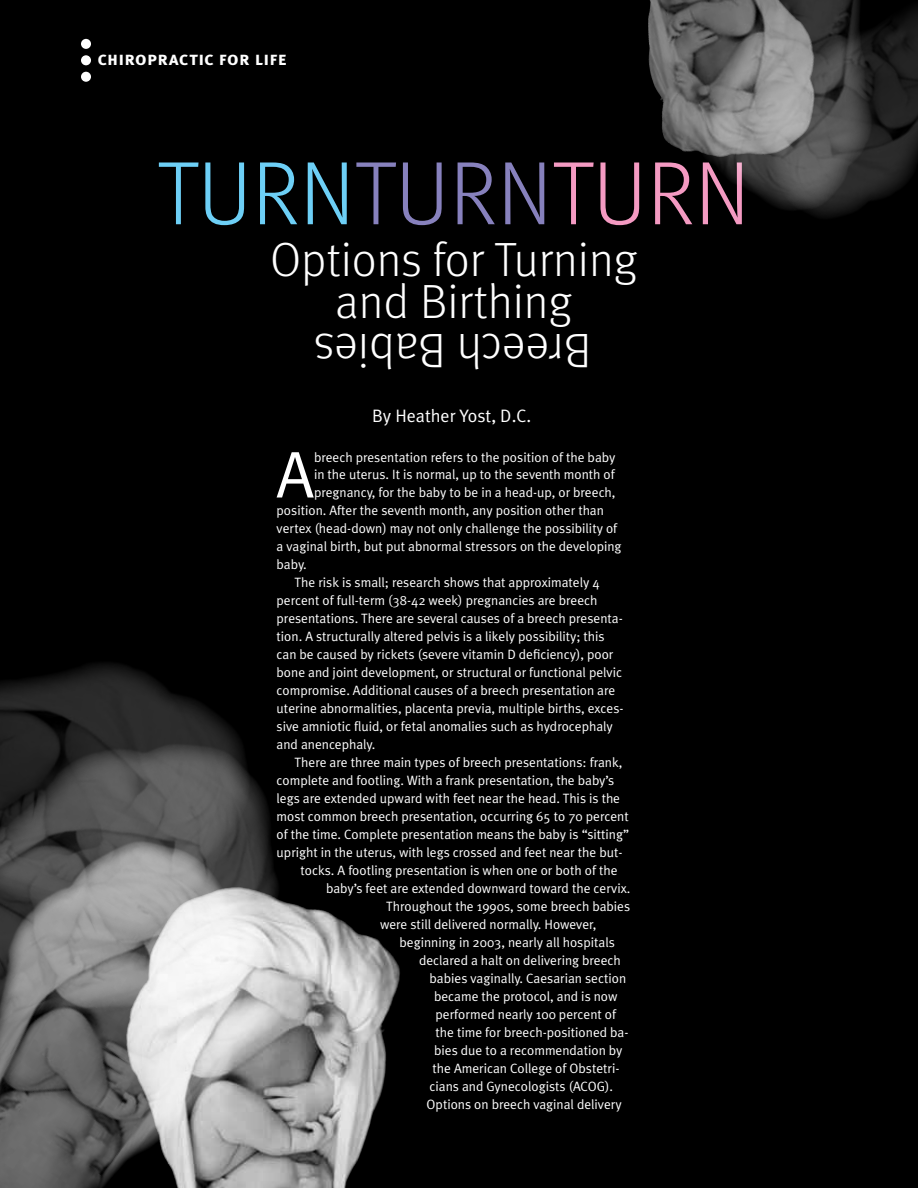
<style>
.page{position:relative;width:918px;height:1188px;background:#000}
.page>*{position:absolute;margin:0;border:0;box-sizing:border-box;transform-origin:0 0}
.t1{font:300 90px "Meta";color:#6dcff6}
.t2{font:66px "Meta Plus Normal";color:#fff}
.t3{font:300 48.45px "Meta";letter-spacing:-.005em;color:#fff}
.t4{font:300 48px/41.8px "Meta";color:#fff;text-align:center}
.t5{font:19.05px "Meta Plus Bold Caps";letter-spacing:.02em;color:#fff}
.t6{font:18px "Meta Plus Normal";color:#fff}
.t7{font:13.5px "Meta Plus Normal";color:#fff}
.s1{color:#8781bd}
.s2{color:#f49ac2}
</style>
<div class="page">
<div style="left:81px;top:39px;width:10px;height:10px;background:#fff;border-radius:50%"></div>
<div style="left:81px;top:55px;width:10px;height:10px;background:#fff;border-radius:50%"></div>
<div style="left:81px;top:72px;width:10px;height:10px;background:#fff;border-radius:50%"></div>
<svg style="left:0;top:934px;width:400px;height:254px;background:#7d7d7d"></svg>
<svg style="left:0;top:664px;width:359px;height:382px"></svg>
<svg style="left:896px;top:8px;width:22px;height:182px"></svg>
<svg style="left:648px;top:0;width:248px;height:217px"></svg>
<h3 class="t5" style="left:98px;top:48px;width:191px">chiropractic for life</h3>
<h1 class="t1" style="left:157px;top:142px;width:594px">TURN<span class="s1">TURN</span><span class="s2">TURN</span></h1>
<h3 class="t4" style="left:270px;top:238px;width:369px">Options for Turning and Birthing</h3>
<h3 class="t3" style="left:591px;top:379px;width:279px;rotate:-180deg">Breech Babies</h3>
<h3 class="t6" style="left:372px;top:405px;width:160px">By Heather Yost, D.C.</h3>
<h2 class="t2" style="left:276px;top:436px;width:39px">A</h2>
<p class="t7" style="left:314px;top:449px;width:303px">breech presentation refers to the position of the baby</p>
<p class="t7" style="left:314px;top:467px;width:302px">in the uterus. It is normal, up to the seventh month of</p>
<p class="t7" style="left:314px;top:485px;width:303px">pregnancy, for the baby to be in a head-up, or breech,</p>
<p class="t7" style="left:277px;top:503px;width:329px">position. After the seventh month, any position other than</p>
<p class="t7" style="left:277px;top:521px;width:342px">vertex (head-down) may not only challenge the possibility of</p>
<p class="t7" style="left:277px;top:539px;width:347px">a vaginal birth, but put abnormal stressors on the developing</p>
<p class="t7" style="left:277px;top:557px;width:32px">baby.</p>
<p class="t7" style="left:295px;top:575px;width:307px">The risk is small; research shows that approximately 4</p>
<p class="t7" style="left:277px;top:593px;width:322px">percent of full-term (38-42 week) pregnancies are breech</p>
<p class="t7" style="left:277px;top:611px;width:348px">presentations. There are several causes of a breech presenta-</p>
<p class="t7" style="left:277px;top:629px;width:330px">tion. A structurally altered pelvis is a likely possibility; this</p>
<p class="t7" style="left:277px;top:647px;width:338px">can be caused by rickets (severe vitamin D deficiency), poor</p>
<p class="t7" style="left:277px;top:665px;width:347px">bone and joint development, or structural or functional pelvic</p>
<p class="t7" style="left:277px;top:683px;width:340px">compromise. Additional causes of a breech presentation are</p>
<p class="t7" style="left:277px;top:701px;width:348px">uterine abnormalities, placenta previa, multiple births, exces-</p>
<p class="t7" style="left:277px;top:719px;width:338px">sive amniotic fluid, or fetal anomalies such as hydrocephaly</p>
<p class="t7" style="left:277px;top:737px;width:100px">and anencephaly.</p>
<p class="t7" style="left:295px;top:755px;width:329px">There are three main types of breech presentations: frank,</p>
<p class="t7" style="left:277px;top:773px;width:339px">complete and footling. With a frank presentation, the baby’s</p>
<p class="t7" style="left:277px;top:791px;width:345px">legs are extended upward with feet near the head. This is the</p>
<p class="t7" style="left:277px;top:809px;width:354px">most common breech presentation, occurring 65 to 70 percent</p>
<p class="t7" style="left:277px;top:827px;width:354px">of the time. Complete presentation means the baby is “sitting”</p>
<p class="t7" style="left:277px;top:845px;width:347px">upright in the uterus, with legs crossed and feet near the but-</p>
<p class="t7" style="left:301px;top:863px;width:318px">tocks. A footling presentation is when one or both of the</p>
<p class="t7" style="left:326px;top:881px;width:306px">baby’s feet are extended downward toward the cervix.</p>
<p class="t7" style="left:386px;top:899px;width:246px">Throughout the 1990s, some breech babies</p>
<p class="t7" style="left:380px;top:917px;width:218px">were still delivered normally. However,</p>
<p class="t7" style="left:400px;top:935px;width:217px">beginning in 2003, nearly all hospitals</p>
<p class="t7" style="left:419px;top:953px;width:203px">declared a halt on delivering breech</p>
<p class="t7" style="left:430px;top:971px;width:198px">babies vaginally. Caesarian section</p>
<p class="t7" style="left:434px;top:989px;width:185px">became the protocol, and is now</p>
<p class="t7" style="left:436px;top:1007px;width:182px">performed nearly 100 percent of</p>
<p class="t7" style="left:436px;top:1025px;width:194px">the time for breech-positioned ba-</p>
<p class="t7" style="left:434px;top:1043px;width:190px">bies due to a recommendation by</p>
<p class="t7" style="left:433px;top:1061px;width:188px">the American College of Obstetri-</p>
<p class="t7" style="left:430px;top:1079px;width:185px">cians and Gynecologists (ACOG).</p>
<p class="t7" style="left:427px;top:1097px;width:197px">Options on breech vaginal delivery</p>
</div>
